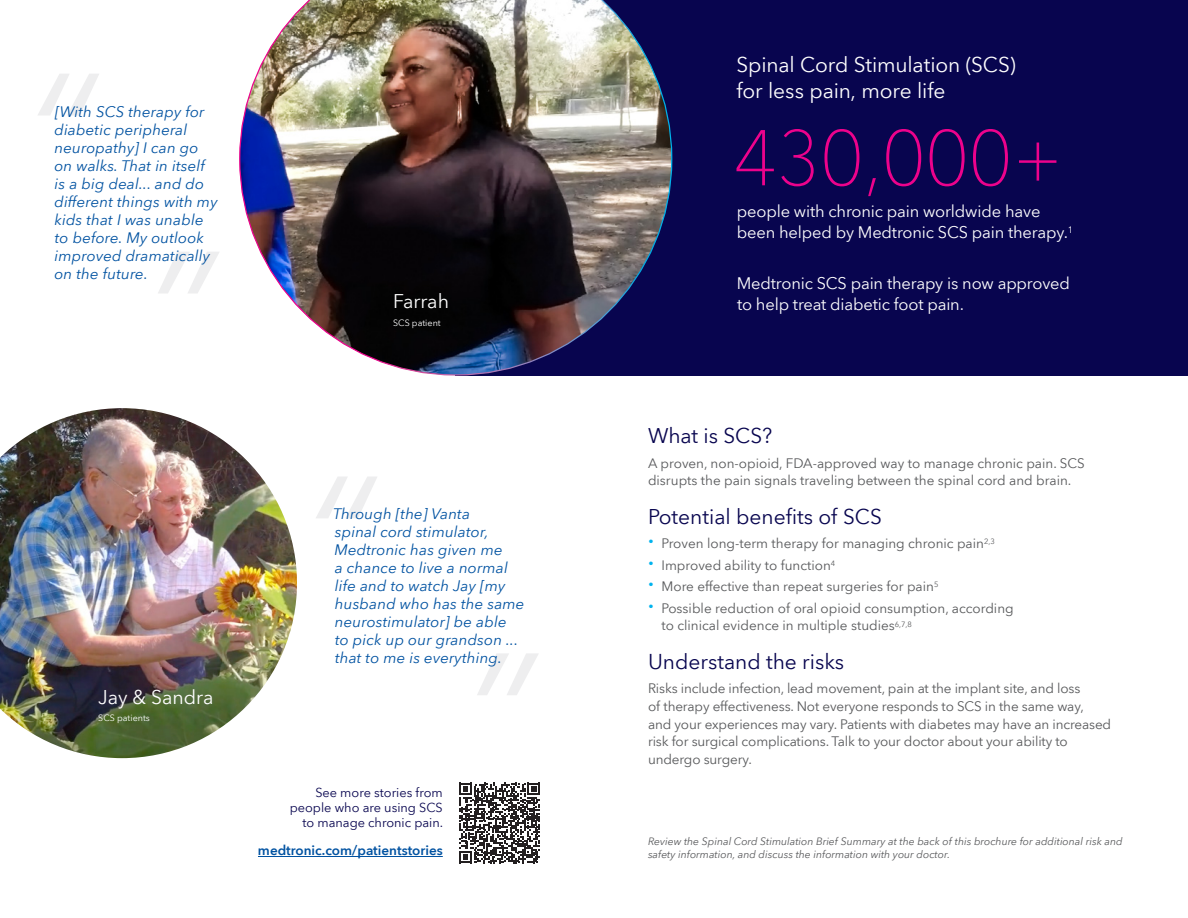
<style>
.page{position:relative;width:1188px;height:918px;background:#fff}
.page>*{position:absolute;margin:0;border:0;box-sizing:border-box;transform-origin:0 0}
.Body{font:100 78px "Avenir Next World";letter-spacing:-.01em;color:#ed028c}
.Headlines{font:21px "Avenir Next World";color:#08054f}
.t1{font:21px/25.5px "Avenir Next World";letter-spacing:-.01em;color:#fff}
.Body-2{font:19.5px "Avenir Next World";color:#fff}
.Body-3{font:16.5px/21px "Avenir Next World";letter-spacing:-.01em;color:#fff}
.Body-4{font:italic 15px/18px "Avenir Next World";letter-spacing:.01em;color:#0152a1}
.t2{font:13.5px/17.5px "Avenir Next World";letter-spacing:-.01em;color:#57585a}
.t3{font:600 13.5px "Avenir Next World";color:#0152a1}
.t4{font:12.75px/15px "Avenir Next World";color:#08054f;text-align:right}
.t5{font:italic 10.5px/13.5px "Avenir Next World";color:#57585a}
.Body-5{font:9px "Avenir Next World";color:#fff}
.s1{font-weight:600;font-size:22.5px;color:#00b3ee}
</style>
<div class="page">
<div style="left:456px;top:0;width:732px;height:376px;background:#08054f"></div>
<svg style="left:38px;top:74px;width:61px;height:41px"></svg>
<svg style="left:316px;top:477px;width:61px;height:41px"></svg>
<svg style="left:158px;top:252px;width:61px;height:41px"></svg>
<svg style="left:477px;top:653px;width:61px;height:42px"></svg>
<img style="left:239px;top:0;width:433px;height:376px">
<img style="left:0;top:408px;width:297px;height:350px">
<hr style="left:258px;top:856px;width:185px;height:1px;background:#0152a1">
<svg style="left:459px;top:783px;width:81px;height:80px"></svg>
<p class="Body-4" style="left:54px;top:102px;width:165px">[With SCS therapy for diabetic peripheral neuropathy] I can go on walks. That in itself is a big deal... and do different things with my kids that I was unable to before. My outlook improved dramatically on the future.</p>
<p class="Body-2" style="left:393px;top:286px;width:57px">Farrah</p>
<p class="Body-5" style="left:393px;top:315px;width:49px">SCS patient</p>
<p class="Body-2" style="left:98px;top:681px;width:117px">Jay &amp; Sandra</p>
<p class="Body-5" style="left:98px;top:711px;width:53px">SCS patients</p>
<p class="Body-4" style="left:333px;top:504px;width:193px">Through [the] Vanta<br>spinal cord stimulator,<br>Medtronic has given me<br>a chance to live a normal life and to watch Jay [my husband who has the same neurostimulator] be able<br>to pick up our grandson ... that to me is everything.</p>
<p class="t4" style="left:290px;top:785px;width:155px">See more stories from people who are using SCS to manage chronic pain.</p>
<p class="t3" style="left:258px;top:843px;width:186px">medtronic.com/patientstories</p>
<p class="t1" style="left:737px;top:52px;width:281px">Spinal Cord Stimulation (SCS) for less pain, more life</p>
<p class="Body" style="left:733px;top:95px;width:332px">430,000+</p>
<p class="Body-3" style="left:737px;top:201px;width:338px">people with chronic pain worldwide have been helped by Medtronic SCS pain therapy.<sup>1</sup></p>
<p class="Body-3" style="left:737px;top:273px;width:335px">Medtronic SCS pain therapy is now approved to help treat diabetic foot pain.</p>
<p class="Headlines" style="left:648px;top:419px;width:126px">What is SCS?</p>
<p class="t2" style="left:648px;top:454px;width:438px">A proven, non-opioid, FDA-approved way to manage chronic pain. SCS disrupts the pain signals traveling between the spinal cord and brain.</p>
<p class="Headlines" style="left:648px;top:500px;width:235px">Potential benefits of SCS</p>
<p class="t2" style="left:648px;top:535px;width:348px"><span class="s1">·</span> Proven long-term therapy for managing chronic pain<sup>2,3</sup></p>
<p class="t2" style="left:648px;top:556px;width:189px"><span class="s1">·</span> Improved ability to function<sup>4</sup></p>
<p class="t2" style="left:648px;top:578px;width:292px"><span class="s1">·</span> More effective than repeat surgeries for pain<sup>5</sup></p>
<p class="t2" style="left:662px;top:600px;width:354px;text-indent:-14px"><span class="s1">·</span> Possible reduction of oral opioid consumption, according to clinical evidence in multiple studies<sup>6,7,8</sup></p>
<p class="Headlines" style="left:648px;top:645px;width:198px">Understand the risks</p>
<p class="t2" style="left:648px;top:680px;width:465px">Risks include infection, lead movement, pain at the implant site, and loss<br>of therapy effectiveness. Not everyone responds to SCS in the same way,<br>and your experiences may vary. Patients with diabetes may have an increased risk for surgical complications. Talk to your doctor about your ability to undergo surgery.</p>
<p class="t5" style="left:648px;top:834px;width:476px">Review the Spinal Cord Stimulation Brief Summary at the back of this brochure for additional risk and safety information, and discuss the information with your doctor.</p>
</div>
